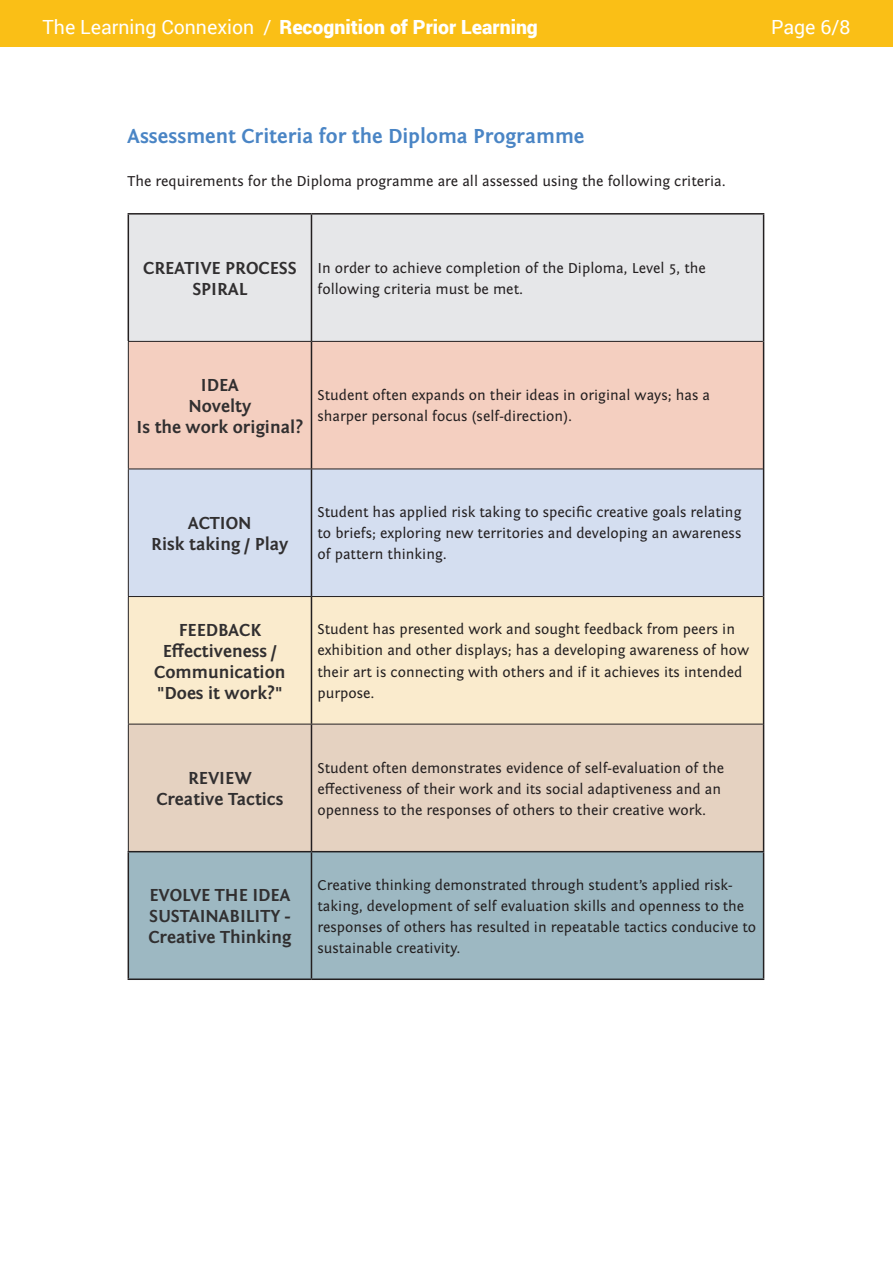
<style>
.page{position:relative;width:893px;height:1263px;background:#fff}
.page>*{position:absolute;margin:0;border:0;box-sizing:border-box;transform-origin:0 0}
.t1{font:700 21px "Fontin Sans";color:#4a85c5}
.t2{font:900 19.5px "Roboto";color:#fff}
.t3{font:19.5px "Roboto";color:#fff}
.t4{font:700 18px/21px "Fontin Sans";color:#312f30;text-align:center}
.t5{font:15px/21px "Fontin Sans";color:#231f20}
.s1{font-weight:400}
</style>
<div class="page">
<div style="left:0;top:0;width:893px;height:47px;background:#fabf16"></div>
<div style="left:129px;top:215px;width:634px;height:126px;background:#e6e7e9"></div>
<div style="left:129px;top:342px;width:634px;height:127px;background:#f4cfc0"></div>
<div style="left:129px;top:470px;width:634px;height:126px;background:#d4def0"></div>
<div style="left:129px;top:597px;width:634px;height:127px;background:#faebcd"></div>
<div style="left:129px;top:725px;width:634px;height:126px;background:#e5d2c1"></div>
<div style="left:129px;top:852px;width:634px;height:126px;background:#9db8c2"></div>
<hr style="left:128px;top:215px;width:1px;height:126px;background:#231f20">
<hr style="left:128px;top:213px;width:183px;height:2px;background:#231f20">
<hr style="left:311px;top:213px;width:453px;height:2px;background:#231f20">
<hr style="left:311px;top:215px;width:1px;height:126px;background:#231f20">
<hr style="left:763px;top:215px;width:1px;height:126px;background:#231f20">
<hr style="left:128px;top:342px;width:1px;height:127px;background:#231f20">
<hr style="left:128px;top:341px;width:183px;height:1px;background:#231f20">
<hr style="left:311px;top:341px;width:452px;height:1px;background:#231f20">
<hr style="left:311px;top:342px;width:1px;height:127px;background:#231f20">
<hr style="left:763px;top:341px;width:1px;height:128px;background:#231f20">
<hr style="left:128px;top:469px;width:1px;height:127px;background:#231f20">
<hr style="left:128px;top:469px;width:183px;height:1px;background:#231f20">
<hr style="left:311px;top:469px;width:452px;height:1px;background:#231f20">
<hr style="left:311px;top:469px;width:1px;height:127px;background:#231f20">
<hr style="left:763px;top:469px;width:1px;height:127px;background:#231f20">
<hr style="left:128px;top:597px;width:1px;height:127px;background:#231f20">
<hr style="left:128px;top:596px;width:183px;height:1px;background:#231f20">
<hr style="left:311px;top:596px;width:452px;height:1px;background:#231f20">
<hr style="left:311px;top:597px;width:1px;height:127px;background:#231f20">
<hr style="left:763px;top:596px;width:1px;height:128px;background:#231f20">
<hr style="left:128px;top:724px;width:1px;height:127px;background:#231f20">
<hr style="left:128px;top:724px;width:183px;height:1px;background:#231f20">
<hr style="left:311px;top:724px;width:452px;height:1px;background:#231f20">
<hr style="left:311px;top:724px;width:1px;height:127px;background:#231f20">
<hr style="left:763px;top:724px;width:1px;height:127px;background:#231f20">
<hr style="left:128px;top:851px;width:183px;height:1px;background:#231f20">
<hr style="left:128px;top:852px;width:1px;height:126px;background:#231f20">
<hr style="left:128px;top:978px;width:183px;height:2px;background:#231f20">
<hr style="left:311px;top:851px;width:453px;height:1px;background:#231f20">
<hr style="left:311px;top:852px;width:1px;height:126px;background:#231f20">
<hr style="left:763px;top:852px;width:1px;height:126px;background:#231f20">
<hr style="left:311px;top:978px;width:453px;height:2px;background:#231f20">
<h2 class="t2" style="left:43px;top:14px;width:497px"><span class="s1">The Learning Connexion /</span> Recognition of Prior Learning</h2>
<h2 class="t3" style="left:771px;top:14px;width:81px">Page 6/8</h2>
<p class="t1" style="left:128px;top:125px;width:458px">Assessment Criteria for the Diploma Programme</p>
<p class="t5" style="left:128px;top:171px;width:600px">The requirements for the Diploma programme are all assessed using the following criteria.</p>
<p class="t4" style="left:143px;top:258px;width:155px">CREATIVE PROCESS<br>SPIRAL</p>
<p class="t5" style="left:317px;top:258px;width:390px">In order to achieve completion of the Diploma, Level 5, the following criteria must be met.</p>
<p class="t4" style="left:137px;top:375px;width:168px">IDEA<br>Novelty<br>Is the work original?</p>
<p class="t5" style="left:317px;top:385px;width:394px">Student often expands on their ideas in original ways; has a sharper personal focus (self-direction).</p>
<p class="t4" style="left:151px;top:513px;width:139px">ACTION<br>Risk taking / Play</p>
<p class="t5" style="left:317px;top:502px;width:425px;text-align:justify">Student has applied risk taking to specific creative goals relating to briefs; exploring new territories and developing an awareness of pattern thinking.</p>
<p class="t4" style="left:154px;top:619px;width:133px">FEEDBACK<br>Effectiveness /<br>Communication "Does it work?"</p>
<p class="t5" style="left:317px;top:619px;width:433px">Student has presented work and sought feedback from peers in exhibition and other displays; has a developing awareness of how their art is connecting with others and if it achieves its intended purpose.</p>
<p class="t4" style="left:156px;top:768px;width:129px">REVIEW<br>Creative Tactics</p>
<p class="t5" style="left:317px;top:757px;width:408px">Student often demonstrates evidence of self-evaluation of the effectiveness of their work and its social adaptiveness and an openness to the responses of others to their creative work.</p>
<p class="t4" style="left:148px;top:885px;width:144px;text-align:justify">EVOLVE THE IDEA SUSTAINABILITY - Creative Thinking</p>
<p class="t5" style="left:317px;top:874px;width:440px">Creative thinking demonstrated through student’s applied risk&shy;taking, development of self evaluation skills and openness to the responses of others has resulted in repeatable tactics conducive to sustainable creativity.</p>
</div>
